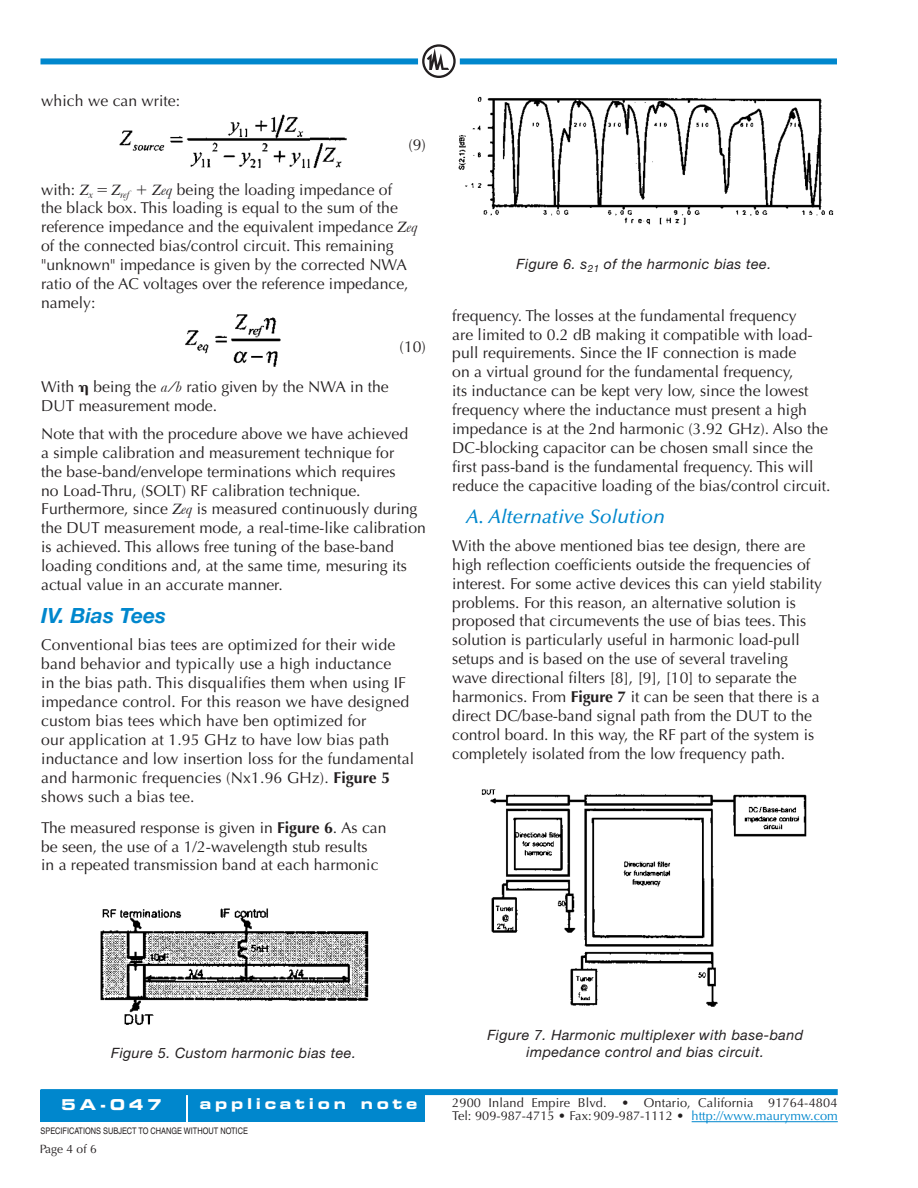
<style>
.page{position:relative;width:918px;height:1188px;background:#fff}
.page>*{position:absolute;margin:0;border:0;box-sizing:border-box;transform-origin:0 0}
.Subhead_1{font:italic 700 21px "Helvetica Neue";color:#0087cd}
.Small_Bullets{font:italic 500 19.5px "Optima";color:#0087cd}
.Body_text{font:15.75px/18.9px "Optima";color:#231f20}
.t1{font:15px "Eurostile Bold Extended Two";letter-spacing:.245em;color:#fff}
.t2{font:italic 14.25px/17.1px "Helvetica Neue";letter-spacing:.03em;color:#231f20;text-align:center}
.t3{font:12.75px/13.8px "Optima";letter-spacing:.01em;color:#231f20}
.Small_Bullets-2{font:12px "Optima";color:#231f20}
.t4{font:condensed 9px "Helvetica";color:#231f20}
.s1{font-family:"Times";font-style:italic}
.s2{font-family:"Mathematical Pi One"}
.s3{font-family:"Baskerville";font-style:italic}
.s4{font-family:"Mathematical Pi Four"}
.s5{font-weight:700}
.s6{color:#0087cd}
</style>
<div class="page">
<div style="left:40px;top:1089px;width:798px;height:6px;background:#0087cd"></div>
<div style="left:40px;top:1090px;width:146px;height:32px;background:#0087cd"></div>
<div style="left:189px;top:1092px;width:236px;height:30px;background:#0087cd"></div>
<div style="left:460px;top:58px;width:377px;height:6px;background:#0087cd"></div>
<div style="left:40px;top:58px;width:378px;height:6px;background:#0087cd"></div>
<svg style="left:422px;top:44px;width:34px;height:34px"></svg>
<hr style="left:692px;top:1121px;width:146px;height:1px;background:#0087cd">
<img style="left:119px;top:114px;width:228px;height:55px">
<img style="left:185px;top:314px;width:96px;height:53px">
<img style="left:100px;top:908px;width:269px;height:117px">
<img style="left:458px;top:96px;width:376px;height:129px">
<img style="left:481px;top:789px;width:326px;height:218px">
<p class="Body_text" style="left:41px;top:91px;width:140px">which we can write:</p>
<p class="Body_text" style="left:408px;top:136px;width:19px">(9)</p>
<p class="Body_text" style="left:41px;top:180px;width:378px">with: <span class="s1">Z</span><sub>x</sub> <span class="s2">5</span> <span class="s1">Z</span><sub>ref</sub> <span class="s2">1</span> <span class="s1">Z</span><span class="s3">eq</span> being the loading impedance of<br>the black box. This loading is equal to the sum of the reference impedance and the equivalent impedance <span class="s1">Z</span><span class="s3">eq </span>of the connected bias/control circuit. This remaining "unknown" impedance is given by the corrected NWA ratio of the AC voltages over the reference impedance, namely:</p>
<p class="Body_text" style="left:400px;top:338px;width:28px">(10)</p>
<p class="Body_text" style="left:41px;top:377px;width:349px">With <span class="s4">h</span> being the <span class="s3">a/b</span> ratio given by the NWA in the<br>DUT measurement mode.</p>
<p class="Body_text" style="left:41px;top:424px;width:386px">Note that with the procedure above we have achieved<br>a simple calibration and measurement technique for<br>the base-band/envelope terminations which requires<br>no Load-Thru, (SOLT) RF calibration technique.<br>Furthermore, since <span class="s1">Z</span><span class="s3">eq</span> is measured continuously during the DUT measurement mode, a real-time-like calibration is achieved. This allows free tuning of the base-band loading conditions and, at the same time, mesuring its actual value in an accurate manner.</p>
<p class="Subhead_1" style="left:41px;top:603px;width:126px">IV. Bias Tees</p>
<p class="Body_text" style="left:41px;top:636px;width:375px">Conventional bias tees are optimized for their wide band behavior and typically use a high inductance<br>in the bias path. This disqualifies them when using IF impedance control. For this reason we have designed custom bias tees which have ben optimized for<br>our application at 1.95 GHz to have low bias path inductance and low insertion loss for the fundamental and harmonic frequencies (Nx1.96 GHz). <span class="s5">Figure 5 </span>shows such a bias tee.</p>
<p class="Body_text" style="left:41px;top:818px;width:347px">The measured response is given in <span class="s5">Figure 6</span>. As can be seen, the use of a 1/2-wavelength stub results<br>in a repeated transmission band at each harmonic</p>
<p class="t2" style="left:517px;top:255px;width:256px">Figure 6. s<sub>21</sub> of the harmonic bias tee.</p>
<p class="Body_text" style="left:452px;top:306px;width:380px">frequency. The losses at the fundamental frequency<br>are limited to 0.2 dB making it compatible with load&shy;pull requirements. Since the IF connection is made<br>on a virtual ground for the fundamental frequency,<br>its inductance can be kept very low, since the lowest frequency where the inductance must present a high impedance is at the 2nd harmonic (3.92 GHz). Also the DC-blocking capacitor can be chosen small since the first pass-band is the fundamental frequency. This will reduce the capacitive loading of the bias/control circuit.</p>
<p class="Small_Bullets" style="left:466px;top:506px;width:201px">A. Alternative Solution</p>
<p class="Body_text" style="left:452px;top:536px;width:371px">With the above mentioned bias tee design, there are high reflection coefficients outside the frequencies of interest. For some active devices this can yield stability problems. For this reason, an alternative solution is proposed that circumevents the use of bias tees. This solution is particularly useful in harmonic load-pull setups and is based on the use of several traveling wave directional filters [8], [9], [10] to separate the harmonics. From <span class="s5">Figure 7</span> it can be seen that there is a direct DC/base-band signal path from the DUT to the control board. In this way, the RF part of the system is completely isolated from the low frequency path.</p>
<p class="t2" style="left:111px;top:1044px;width:246px">Figure 5. Custom harmonic bias tee.</p>
<p class="t1" style="left:61px;top:1094px;width:102px">5A-047</p>
<p class="t1" style="left:200px;top:1093px;width:219px">application note</p>
<p class="Small_Bullets-2" style="left:40px;top:1142px;width:58px">Page 4 of 6</p>
<p class="t4" style="left:40px;top:1125px;width:209px">SPECIFICATIONS SUBJECT TO CHANGE WITHOUT NOTICE</p>
<p class="t2" style="left:487px;top:1026px;width:317px">Figure 7. Harmonic multiplexer with base-band impedance control and bias circuit.</p>
<p class="t3" style="left:452px;top:1096px;width:387px">2900 Inland Empire Blvd. • Ontario, California 91764-4804<br>Tel: 909-987-4715 • Fax: 909-987-1112 • <span class="s6">http://www.maurymw.com</span></p>
</div>
